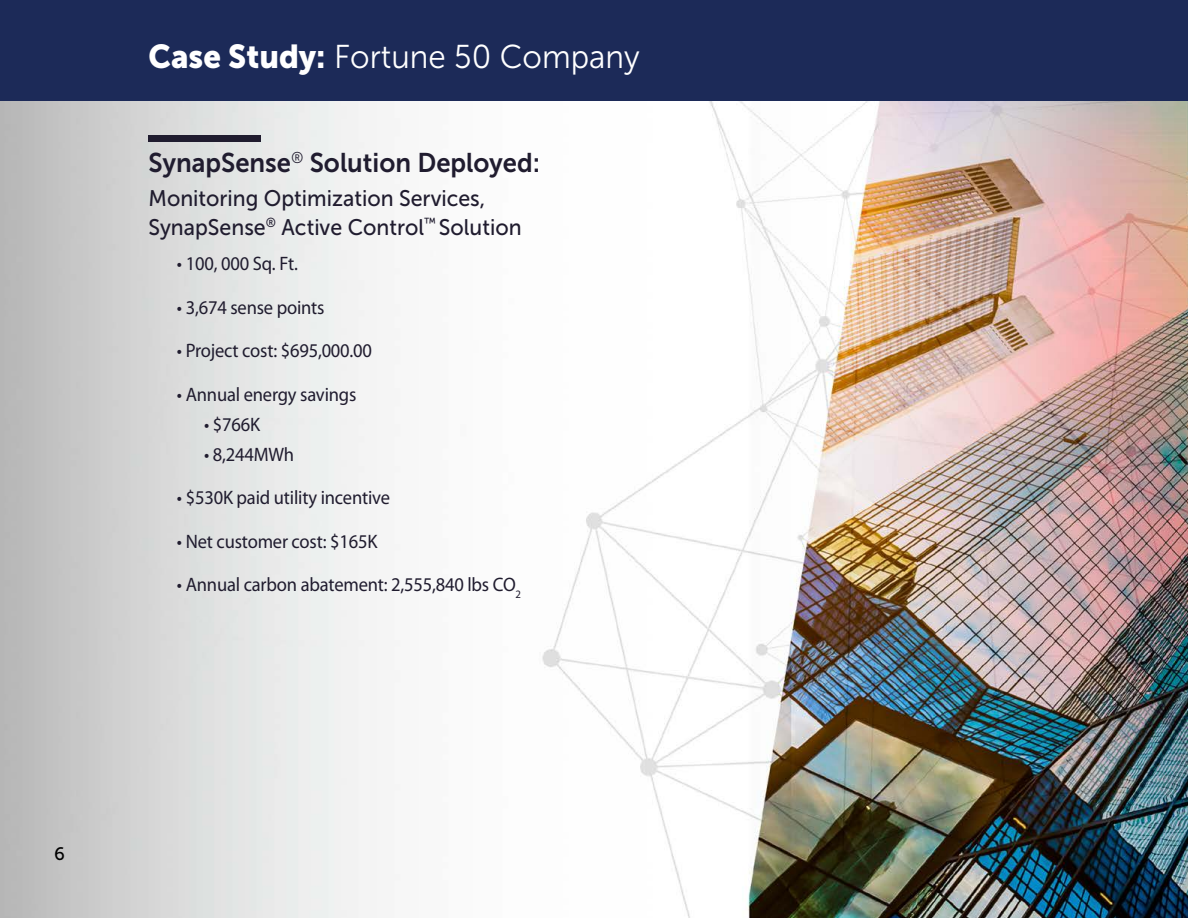
<style>
.page{position:relative;width:1188px;height:918px;background:#fff}
.page>*{position:absolute;margin:0;border:0;box-sizing:border-box;transform-origin:0 0}
.t1{font:33px "Museo Sans 300";color:#fff;scale:.95 1}
.t2{font:27px "Museo Sans 700";color:#201c2f;scale:.95 1}
.t3{font:22.5px/28.5px "Museo Sans 500";color:#201c2f;scale:.95 1}
.t4{font:19.5px "Myriad Pro";letter-spacing:-.01em;color:#201c2f;scale:.95 1}
.t5{font:18px "Museo Sans 500";color:#000}
.s1{font-family:"Museo Sans 900"}
</style>
<div class="page">
<img style="left:0;top:101px;width:1188px;height:817px">
<div style="left:0;top:0;width:1188px;height:101px;background:#1c2a58"></div>
<div style="left:148px;top:135px;width:113px;height:6px;background:#201c2f"></div>
<h1 class="t1" style="left:148px;top:39px;width:519px"><span class="s1">Case Study:</span> Fortune 50 Company</h1>
<h2 class="t2" style="left:148px;top:148px;width:414px">SynapSense<sup>®</sup> Solution Deployed:</h2>
<p class="t3" style="left:148px;top:185px;width:394px">Monitoring Optimization Services,<br>SynapSense<sup>®</sup> Active Control<sup>™</sup> Solution</p>
<p class="t4" style="left:177px;top:252px;width:129px">• 100, 000 Sq. Ft.</p>
<p class="t4" style="left:177px;top:295px;width:157px">• 3,674 sense points</p>
<p class="t4" style="left:177px;top:339px;width:207px">• Project cost: $695,000.00</p>
<p class="t4" style="left:177px;top:382px;width:190px">• Annual energy savings</p>
<p class="t4" style="left:204px;top:412px;width:61px">• $766K</p>
<p class="t4" style="left:204px;top:442px;width:96px">• 8,244MWh</p>
<p class="t4" style="left:177px;top:486px;width:226px">• $530K paid utility incentive</p>
<p class="t4" style="left:177px;top:529px;width:212px">• Net customer cost: $165K</p>
<p class="t4" style="left:177px;top:573px;width:364px">• Annual carbon abatement: 2,555,840 lbs CO<sub>2</sub></p>
<p class="t5" style="left:54px;top:844px;width:12px">6</p>
</div>
